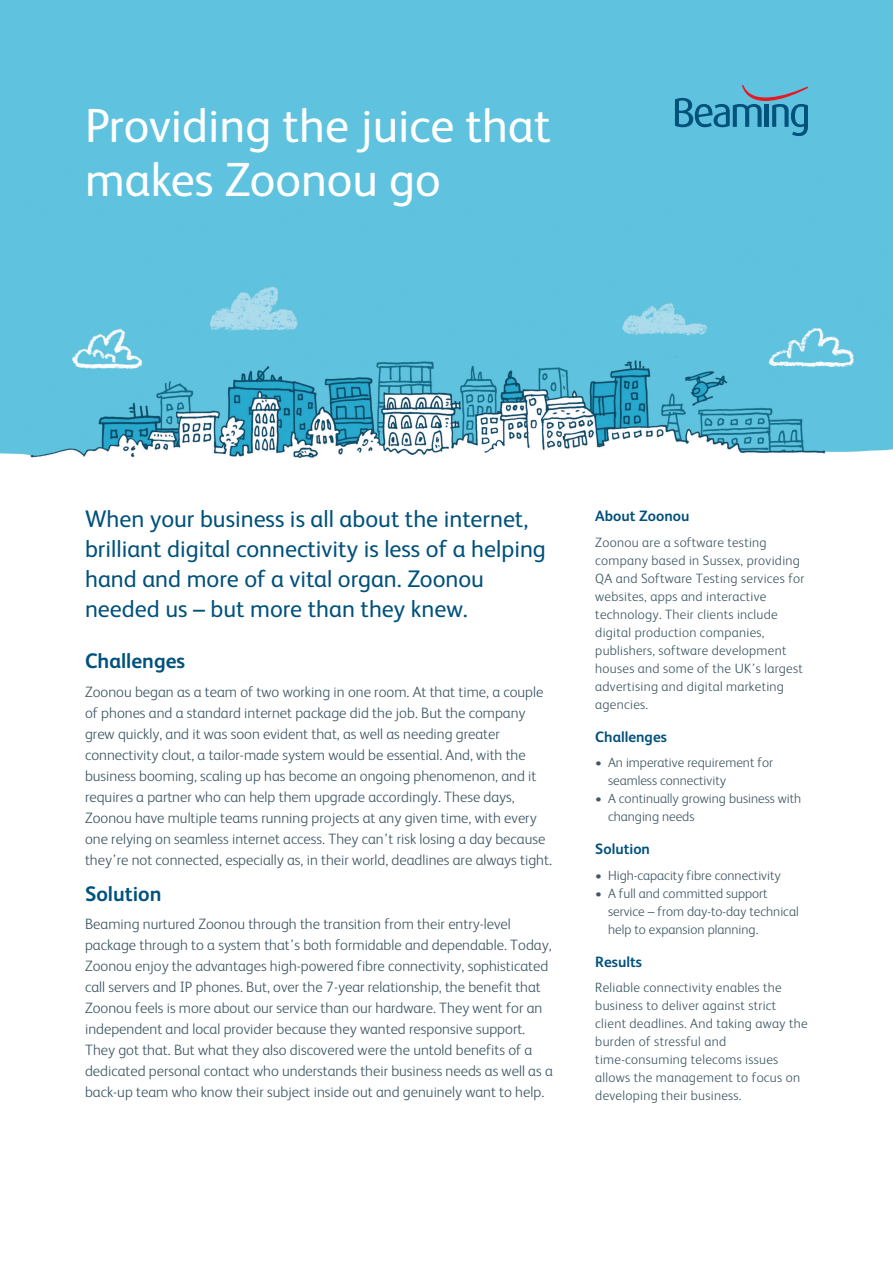
<style>
.page{position:relative;width:893px;height:1263px;background:#fff}
.page>*{position:absolute;margin:0;border:0;box-sizing:border-box;transform-origin:0 0}
.t1{font:48px/54px "FS Albert";color:#fff}
.t2{font:24px/30px "FS Albert";color:#00517c}
.t3{font:700 21px "FS Albert";color:#00517c}
.t4{font:300 15px/21px "FS Albert";color:#3f5864}
.t5{font:700 15px "FS Albert";color:#00517c}
.t6{font:300 13.5px/18px "FS Albert";letter-spacing:.02em;color:#3f5864}
.t7{font:300 13.5px/18px "FS Albert";color:#3f5864}
</style>
<div class="page">
<img style="left:0;top:0;width:893px;height:458px">
<svg style="left:675px;top:85px;width:133px;height:51px;background:#4da3c2"></svg>
<h1 class="t1" style="left:85px;top:98px;width:467px">Providing the juice that makes Zoonou go</h1>
<h2 class="t2" style="left:85px;top:504px;width:462px">When your business is all about the internet, brilliant digital connectivity is less of a helping hand and more of a vital organ. Zoonou needed us – but more than they knew.</h2>
<h3 class="t3" style="left:85px;top:649px;width:102px">Challenges</h3>
<p class="t4" style="left:85px;top:681px;width:468px">Zoonou began as a team of two working in one room. At that time, a couple of phones and a standard internet package did the job. But the company grew quickly, and it was soon evident that, as well as needing greater connectivity clout, a tailor-made system would be essential. And, with the business booming, scaling up has become an ongoing phenomenon, and it requires a partner who can help them upgrade accordingly. These days, Zoonou have multiple teams running projects at any given time, with every one relying on seamless internet access. They can’t risk losing a day because they’re not connected, especially as, in their world, deadlines are always tight.</p>
<h3 class="t3" style="left:85px;top:881px;width:78px">Solution</h3>
<p class="t4" style="left:85px;top:914px;width:469px">Beaming nurtured Zoonou through the transition from their entry-level package through to a system that’s both formidable and dependable. Today, Zoonou enjoy the advantages high-powered fibre connectivity, sophisticated call servers and IP phones. But, over the 7-year relationship, the benefit that Zoonou feels is more about our service than our hardware. They went for an independent and local provider because they wanted responsive support.<br>They got that. But what they also discovered were the untold benefits of a dedicated personal contact who understands their business needs as well as a back-up team who know their subject inside out and genuinely want to help.</p>
<p class="t5" style="left:595px;top:507px;width:96px">About Zoonou</p>
<p class="t6" style="left:595px;top:533px;width:211px">Zoonou are a software testing company based in Sussex, providing<br>QA and Software Testing services for websites, apps and interactive technology. Their clients include digital production companies, publishers, software development houses and some of the UK’s largest advertising and digital marketing agencies.</p>
<p class="t5" style="left:595px;top:728px;width:73px">Challenges</p>
<p class="t7" style="left:608px;top:753px;width:166px;text-indent:-13px">• An imperative requirement for seamless connectivity</p>
<p class="t7" style="left:608px;top:789px;width:195px;text-indent:-13px">• A continually growing business with changing needs</p>
<p class="t5" style="left:595px;top:840px;width:56px">Solution</p>
<p class="t7" style="left:595px;top:866px;width:187px">• High-capacity fibre connectivity</p>
<p class="t7" style="left:608px;top:884px;width:192px;text-indent:-13px">• A full and committed support service – from day-to-day technical help to expansion planning.</p>
<p class="t5" style="left:595px;top:953px;width:48px">Results</p>
<p class="t6" style="left:595px;top:978px;width:214px">Reliable connectivity enables the business to deliver against strict client deadlines. And taking away the burden of stressful and time-consuming telecoms issues allows the management to focus on developing their business.</p>
</div>
